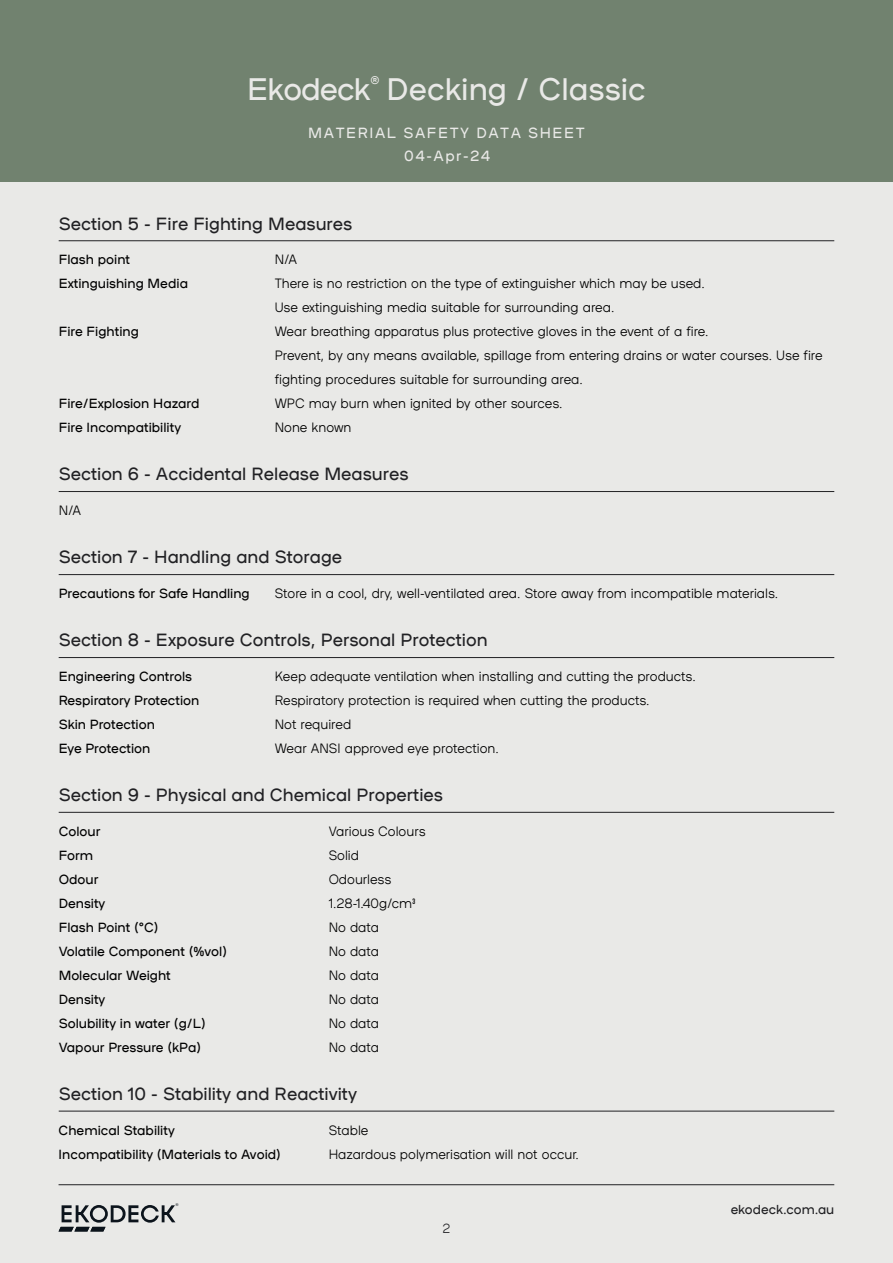
<style>
.page{position:relative;width:893px;height:1263px;background:#e9e9e7}
.page>*{position:absolute;margin:0;border:0;box-sizing:border-box;transform-origin:0 0}
.t1{font:31.65px "Plaax 6 Ney 36 Regular";color:#e9e9e7}
.t2{font:18px "Plaax 6 Ney 36 Regular";color:#212124}
.t3{font:15px/23px "Plaax 6 Ney 36 Regular";letter-spacing:.1em;color:#e9e9e7;text-align:center}
.t4{font:13.5px/24px "Plaax 6 Ney 26 Light";color:#000}
.t5{font:13.5px "Plaax 6 Ney 36 Regular";color:#000}
.t6{font:13.2px "Plaax 6 Ney 36 Regular";color:#212124}
.t7{font:13.2px "Plaax 6 Ney 26 Light";color:#212124}
.t8{font:11.25px "Plaax 6 Ney 36 Regular";color:#e9e9e7}
.t9{font:3.9px "Plaax 6 Ney 26 Light";color:#0c141c}
</style>
<div class="page">
<hr style="left:59px;top:812px;width:775px;height:1px;background:#212124">
<hr style="left:59px;top:1111px;width:775px;height:1px;background:#212124">
<hr style="left:59px;top:1184px;width:775px;height:1px;background:#212124">
<div style="left:0;top:0;width:893px;height:181px;background:#71826f"></div>
<svg style="left:59px;top:1205px;width:116px;height:26px"></svg>
<hr style="left:59px;top:240px;width:775px;height:1px;background:#212124">
<hr style="left:59px;top:491px;width:775px;height:1px;background:#212124">
<hr style="left:59px;top:574px;width:775px;height:1px;background:#212124">
<hr style="left:59px;top:657px;width:775px;height:1px;background:#212124">
<p class="t8" style="left:370px;top:73px;width:11px">®</p>
<h1 class="t1" style="left:247px;top:68px;width:400px">Ekodeck Decking / Classic</h1>
<p class="t3" style="left:308px;top:121px;width:278px">MATERIAL SAFETY DATA SHEET<br>04-Apr-24</p>
<h2 class="t2" style="left:59px;top:211px;width:295px">Section 5 - Fire Fighting Measures</h2>
<p class="t5" style="left:59px;top:250px;width:73px">Flash point</p>
<p class="t4" style="left:275px;top:247px;width:24px">N/A</p>
<p class="t5" style="left:59px;top:274px;width:131px">Extinguishing Media</p>
<p class="t4" style="left:275px;top:271px;width:432px">There is no restriction on the type of extinguisher which may be used.<br>Use extinguishing media suitable for surrounding area.</p>
<p class="t5" style="left:59px;top:322px;width:82px">Fire Fighting</p>
<p class="t4" style="left:275px;top:319px;width:549px">Wear breathing apparatus plus protective gloves in the event of a fire.<br>Prevent, by any means available, spillage from entering drains or water courses. Use fire fighting procedures suitable for surrounding area.</p>
<p class="t5" style="left:59px;top:394px;width:142px">Fire/Explosion Hazard</p>
<p class="t4" style="left:275px;top:391px;width:289px">WPC may burn when ignited by other sources.</p>
<p class="t5" style="left:59px;top:418px;width:124px">Fire Incompatibility</p>
<p class="t4" style="left:275px;top:415px;width:78px">None known</p>
<h2 class="t2" style="left:59px;top:462px;width:351px">Section 6 - Accidental Release Measures</h2>
<p class="t4" style="left:59px;top:498px;width:24px">N/A</p>
<h2 class="t2" style="left:59px;top:545px;width:285px">Section 7 - Handling and Storage</h2>
<p class="t5" style="left:59px;top:584px;width:193px">Precautions for Safe Handling</p>
<p class="t4" style="left:275px;top:581px;width:505px">Store in a cool, dry, well-ventilated area. Store away from incompatible materials.</p>
<h2 class="t2" style="left:59px;top:628px;width:431px">Section 8 - Exposure Controls, Personal Protection</h2>
<p class="t5" style="left:59px;top:667px;width:135px">Engineering Controls</p>
<p class="t4" style="left:275px;top:664px;width:423px">Keep adequate ventilation when installing and cutting the products.</p>
<p class="t5" style="left:59px;top:691px;width:142px">Respiratory Protection</p>
<p class="t4" style="left:275px;top:688px;width:376px">Respiratory protection is required when cutting the products.</p>
<p class="t5" style="left:59px;top:715px;width:98px">Skin Protection</p>
<p class="t4" style="left:275px;top:712px;width:78px">Not required</p>
<p class="t5" style="left:59px;top:739px;width:93px">Eye Protection</p>
<p class="t4" style="left:275px;top:736px;width:226px">Wear ANSI approved eye protection.</p>
<h2 class="t2" style="left:59px;top:783px;width:386px">Section 9 - Physical and Chemical Properties</h2>
<p class="t5" style="left:59px;top:822px;width:43px">Colour</p>
<p class="t4" style="left:329px;top:818px;width:98px">Various Colours</p>
<p class="t5" style="left:59px;top:846px;width:36px">Form</p>
<p class="t4" style="left:329px;top:842px;width:32px">Solid</p>
<p class="t5" style="left:59px;top:870px;width:41px">Odour</p>
<p class="t4" style="left:329px;top:866px;width:64px">Odourless</p>
<p class="t5" style="left:59px;top:894px;width:48px">Density</p>
<p class="t4" style="left:329px;top:890px;width:88px">1.28-1.40g/cm³</p>
<p class="t5" style="left:59px;top:918px;width:101px">Flash Point (°C)</p>
<p class="t4" style="left:329px;top:914px;width:52px">No data</p>
<p class="t5" style="left:59px;top:942px;width:170px">Volatile Component (%vol)</p>
<p class="t4" style="left:329px;top:938px;width:52px">No data</p>
<p class="t5" style="left:59px;top:966px;width:114px">Molecular Weight</p>
<p class="t4" style="left:329px;top:962px;width:52px">No data</p>
<p class="t5" style="left:59px;top:990px;width:48px">Density</p>
<p class="t4" style="left:329px;top:986px;width:52px">No data</p>
<p class="t5" style="left:59px;top:1014px;width:149px">Solubility in water (g/L)</p>
<p class="t4" style="left:329px;top:1010px;width:52px">No data</p>
<p class="t5" style="left:59px;top:1038px;width:144px">Vapour Pressure (kPa)</p>
<p class="t4" style="left:329px;top:1034px;width:52px">No data</p>
<h2 class="t2" style="left:59px;top:1082px;width:300px">Section 10 - Stability and Reactivity</h2>
<p class="t5" style="left:59px;top:1121px;width:118px">Chemical Stability</p>
<p class="t4" style="left:329px;top:1117px;width:41px">Stable</p>
<p class="t5" style="left:59px;top:1145px;width:224px">Incompatibility (Materials to Avoid)</p>
<p class="t4" style="left:329px;top:1141px;width:252px">Hazardous polymerisation will not occur.</p>
<p class="t9" style="left:175px;top:1202px;width:5px">®</p>
<p class="t7" style="left:443px;top:1220px;width:9px">2</p>
<p class="t6" style="left:731px;top:1201px;width:105px">ekodeck.com.au</p>
</div>
